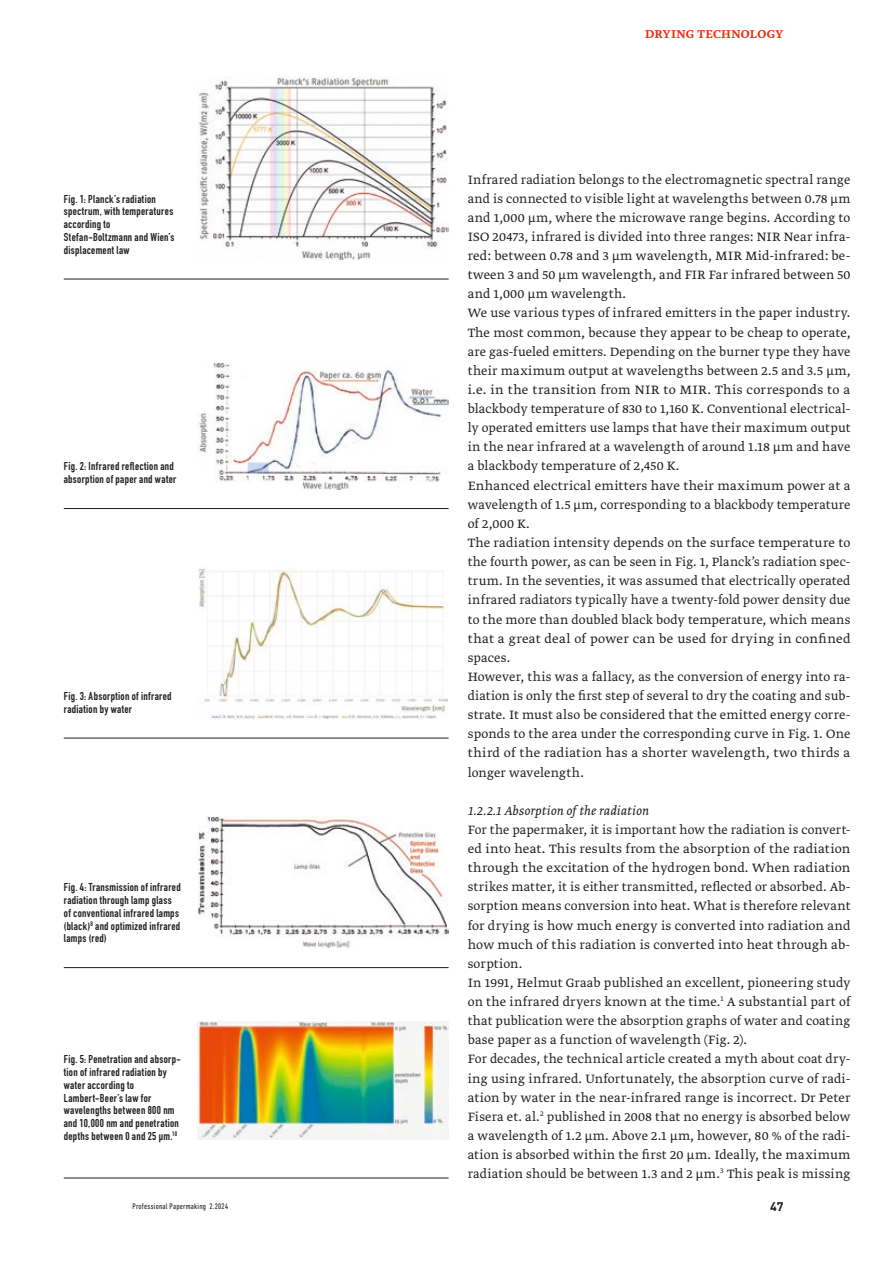
<style>
.page{position:relative;width:893px;height:1263px;background:#fff}
.page>*{position:absolute;margin:0;border:0;box-sizing:border-box;transform-origin:0 0}
.t1{font:300 14.25px/19.2px "Greta Text Std";letter-spacing:.015em;color:#1d1d1b}
.t2{font:italic 300 14.25px "Greta Text Std";letter-spacing:.01em;color:#1d1d1b}
.t3{font:500 13.5px "Greta Text Std";letter-spacing:.025em;color:#e63412}
.t4{font:700 12.3px "DIN Pro";color:#1d1d1b}
.t5{font:700 11.25px/12.8px "DIN Condensed";letter-spacing:.025em;color:#1d1d1b}
.t6{font:condensed 8.25px "DIN Next LT Pro";letter-spacing:.03em;color:#1d1d1b}
</style>
<div class="page">
<img style="left:198px;top:77px;width:251px;height:183px">
<img style="left:199px;top:567px;width:249px;height:152px">
<img style="left:198px;top:363px;width:251px;height:127px">
<img style="left:198px;top:816px;width:251px;height:132px">
<img style="left:198px;top:1021px;width:251px;height:119px">
<hr style="left:64px;top:279px;width:385px;height:1px;background:#1d1d1b">
<hr style="left:64px;top:738px;width:385px;height:1px;background:#1d1d1b">
<hr style="left:64px;top:508px;width:385px;height:1px;background:#1d1d1b">
<hr style="left:64px;top:967px;width:385px;height:1px;background:#1d1d1b">
<hr style="left:64px;top:1178px;width:385px;height:1px;background:#1d1d1b">
<p class="t5" style="left:64px;top:192px;width:112px">Fig. 1: Planck’s radiation spectrum, with temperatures according to<br>Stefan-Boltzmann and Wien’s displacement law</p>
<p class="t5" style="left:64px;top:460px;width:114px">Fig. 2: Infrared reflection and absorption of paper and water</p>
<p class="t5" style="left:64px;top:690px;width:109px">Fig. 3: Absorption of infrared radiation by water</p>
<p class="t5" style="left:64px;top:881px;width:118px">Fig. 4: Transmission of infrared radiation through lamp glass of conventional infrared lamps (black)<sup>8</sup> and optimized infrared lamps (red)</p>
<p class="t5" style="left:64px;top:1053px;width:118px">Fig. 5: Penetration and absorp&shy;tion of infrared radiation by water according to<br>Lambert-Beer’s law for wavelengths between 800 nm and 10,000 nm and penetration depths between 0 and 25 µm.<sup>10</sup></p>
<p class="t3" style="left:645px;top:26px;width:140px">DRYING TECHNOLOGY</p>
<p class="t1" style="left:468px;top:170px;width:384px">Infrared radiation belongs to the electromagnetic spectral range and is connected to visible light at wavelengths between 0.78 µm and 1,000 µm, where the microwave range begins. According to ISO 20473, infrared is divided into three ranges: NIR Near infra&shy;red: between 0.78 and 3 µm wavelength, MIR Mid-infrared: be&shy;tween 3 and 50 µm wavelength, and FIR Far infrared between 50 and 1,000 µm wavelength.<br>We use various types of infrared emitters in the paper industry.<br>The most common, because they appear to be cheap to operate, are gas-fueled emitters. Depending on the burner type they have their maximum output at wavelengths between 2.5 and 3.5 µm, i.e. in the transition from NIR to MIR. This corresponds to a blackbody temperature of 830 to 1,160 K. Conventional electrical&shy;ly operated emitters use lamps that have their maximum output in the near infrared at a wavelength of around 1.18 µm and have a blackbody temperature of 2,450 K.<br>Enhanced electrical emitters have their maximum power at a wavelength of 1.5 µm, corresponding to a blackbody temperature of 2,000 K.<br>The radiation intensity depends on the surface temperature to the fourth power, as can be seen in Fig. 1, Planck’s radiation spec&shy;trum. In the seventies, it was assumed that electrically operated infrared radiators typically have a twenty-fold power density due to the more than doubled black body temperature, which means that a great deal of power can be used for drying in confined spaces.<br>However, this was a fallacy, as the conversion of energy into ra&shy;diation is only the first step of several to dry the coating and sub&shy;strate. It must also be considered that the emitted energy corre&shy;sponds to the area under the corresponding curve in Fig. 1. One third of the radiation has a shorter wavelength, two thirds a longer wavelength.</p>
<p class="t2" style="left:468px;top:802px;width:183px">1.2.2.1 Absorption of the radiation</p>
<p class="t1" style="left:468px;top:821px;width:384px">For the papermaker, it is important how the radiation is convert&shy;ed into heat. This results from the absorption of the radiation through the excitation of the hydrogen bond. When radiation strikes matter, it is either transmitted, reflected or absorbed. Ab&shy;sorption means conversion into heat. What is therefore relevant for drying is how much energy is converted into radiation and how much of this radiation is converted into heat through ab&shy;sorption.<br>In 1991, Helmut Graab published an excellent, pioneering study on the infrared dryers known at the time.<sup>1</sup> A substantial part of that publication were the absorption graphs of water and coating base paper as a function of wavelength (Fig. 2).<br>For decades, the technical article created a myth about coat dry&shy;ing using infrared. Unfortunately, the absorption curve of radi&shy;ation by water in the near-infrared range is incorrect. Dr Peter Fisera et. al.<sup>2</sup> published in 2008 that no energy is absorbed below a wavelength of 1.2 µm. Above 2.1 µm, however, 80 % of the radi&shy;ation is absorbed within the first 20 µm. Ideally, the maximum radiation should be between 1.3 and 2 µm.<sup>3</sup> This peak is missing</p>
<p class="t6" style="left:132px;top:1201px;width:97px">Professional Papermaking 2.2024</p>
<p class="t4" style="left:770px;top:1196px;width:15px">47</p>
</div>
